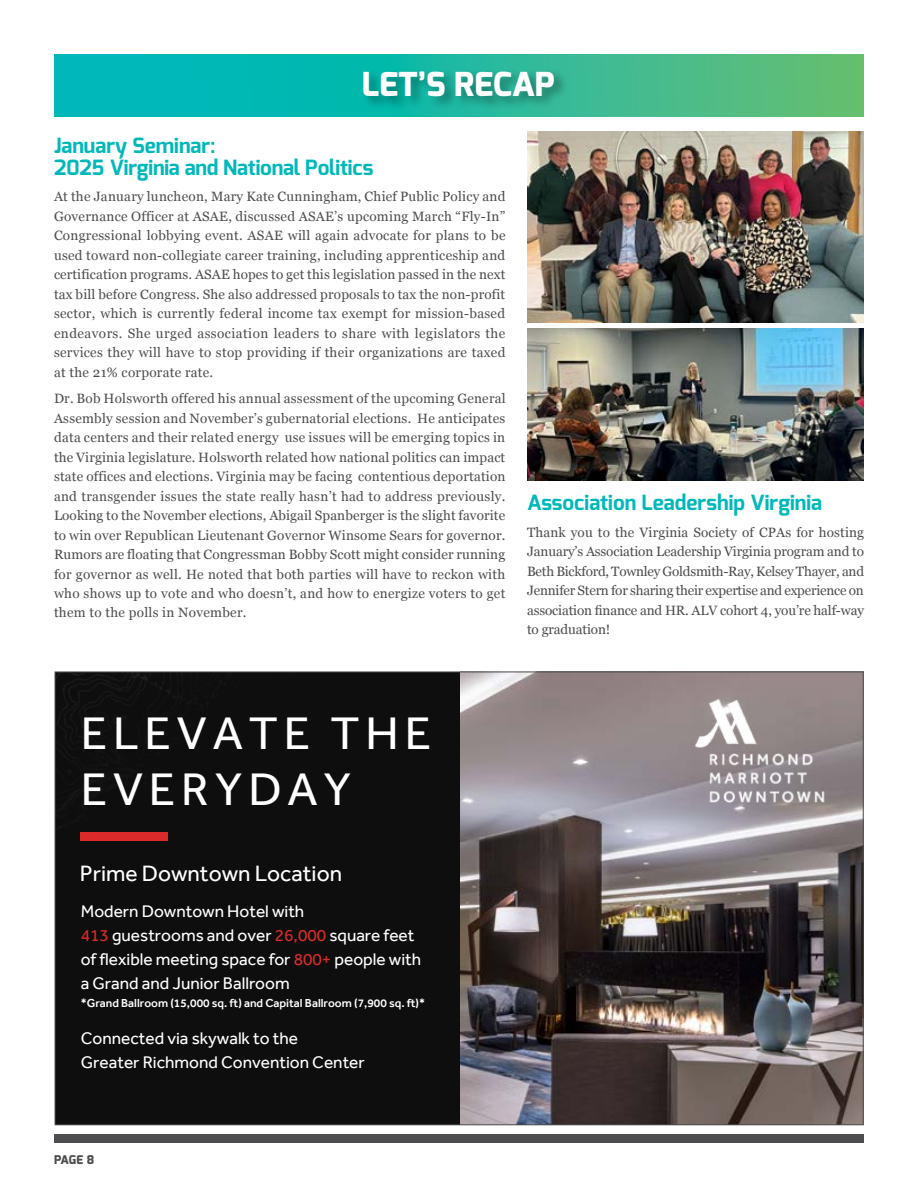
<style>
.page{position:relative;width:918px;height:1188px;background:#fff}
.page>*{position:absolute;margin:0;border:0;box-sizing:border-box;transform-origin:0 0}
.t1{font:46.95px/55.2px "Marriott Effra App";letter-spacing:.125em;color:#fff}
.t2{font:800 33px "Exo";color:#fff}
.t3{font:22.8px "Marriott Effra App";color:#fff}
.t4{font:700 21px/22.5px "Exo";color:#00b8ba}
.t5{font:17.25px/23.9px "Marriott Effra App";color:#fff}
.t6{font:13.5px/19.5px "Georgia";letter-spacing:.02em;color:#4d4d4f;text-align:justify}
.t7{font:800 12px "Exo";color:#4d4d4f}
.t8{font:500 11.85px "Marriott Effra App";color:#fff}
.s1{color:#db2a2a}
</style>
<div class="page">
<div style="left:54px;top:1134px;width:810px;height:9px;background:#4d4d4f"></div>
<svg style="left:54px;top:54px;width:809px;height:62px;background:#26ba9d"></svg>
<div style="left:362px;top:69px;width:207px;height:42px;background:#000;opacity:.35"></div>
<img style="left:460px;top:674px;width:401px;height:449px">
<div style="left:55px;top:672px;width:405px;height:453px;background:#0e0e0e"></div>
<div style="left:81px;top:832px;width:87px;height:9px;background:#db2a2a"></div>
<img style="left:690px;top:688px;width:141px;height:122px">
<img style="left:527px;top:132px;width:336px;height:191px">
<img style="left:527px;top:328px;width:336px;height:153px">
<h2 class="t2" style="left:362px;top:63px;width:195px">LET’S RECAP</h2>
<h3 class="t4" style="left:54px;top:134px;width:321px">January Seminar:<br>2025 Virginia and National Politics</h3>
<p class="t6" style="left:54px;top:186px;width:453px">At the January luncheon, Mary Kate Cunningham, Chief Public Policy and Governance Officer at ASAE, discussed ASAE’s upcoming March “Fly-In” Congressional lobbying event. ASAE will again advocate for plans to be used toward non-collegiate career training, including apprenticeship and certification programs. ASAE hopes to get this legislation passed in the next tax bill before Congress. She also addressed proposals to tax the non-profit sector, which is currently federal income tax exempt for mission-based endeavors. She urged association leaders to share with legislators the services they will have to stop providing if their organizations are taxed at the 21% corporate rate.</p>
<p class="t6" style="left:54px;top:388px;width:453px">Dr. Bob Holsworth offered his annual assessment of the upcoming General Assembly session and November’s gubernatorial elections. He anticipates data centers and their related energy use issues will be emerging topics in the Virginia legislature. Holsworth related how national politics can impact state offices and elections. Virginia may be facing contentious deportation and transgender issues the state really hasn’t had to address previously.<br>Looking to the November elections, Abigail Spanberger is the slight favorite to win over Republican Lieutenant Governor Winsome Sears for governor.<br>Rumors are floating that Congressman Bobby Scott might consider running for governor as well. He noted that both parties will have to reckon with who shows up to vote and who doesn’t, and how to energize voters to get them to the polls in November.</p>
<h3 class="t4" style="left:527px;top:492px;width:297px">Association Leadership Virginia</h3>
<p class="t6" style="left:527px;top:522px;width:339px">Thank you to the Virginia Society of CPAs for hosting January’s Association Leadership Virginia program and to Beth Bickford, Townley Goldsmith-Ray, Kelsey Thayer, and Jennifer Stern for sharing their expertise and experience on association finance and HR. ALV cohort 4, you’re half-way to graduation!</p>
<h1 class="t1" style="left:81px;top:706px;width:352px">ELEVATE THE<br>EVERYDAY</h1>
<h3 class="t3" style="left:80px;top:860px;width:264px">Prime Downtown Location</h3>
<p class="t5" style="left:81px;top:899px;width:342px">Modern Downtown Hotel with<br><span class="s1">413</span> guestrooms and over <span class="s1">26,000</span> square feet of flexible meeting space for <span class="s1">800+</span> people with a Grand and Junior Ballroom</p>
<p class="t8" style="left:81px;top:996px;width:346px">*Grand Ballroom (15,000 sq. ft) and Capital Ballroom (7,900 sq. ft)*</p>
<p class="t5" style="left:81px;top:1026px;width:286px">Connected via skywalk to the<br>Greater Richmond Convention Center</p>
<p class="t7" style="left:54px;top:1152px;width:42px">PAGE 8</p>
</div>
